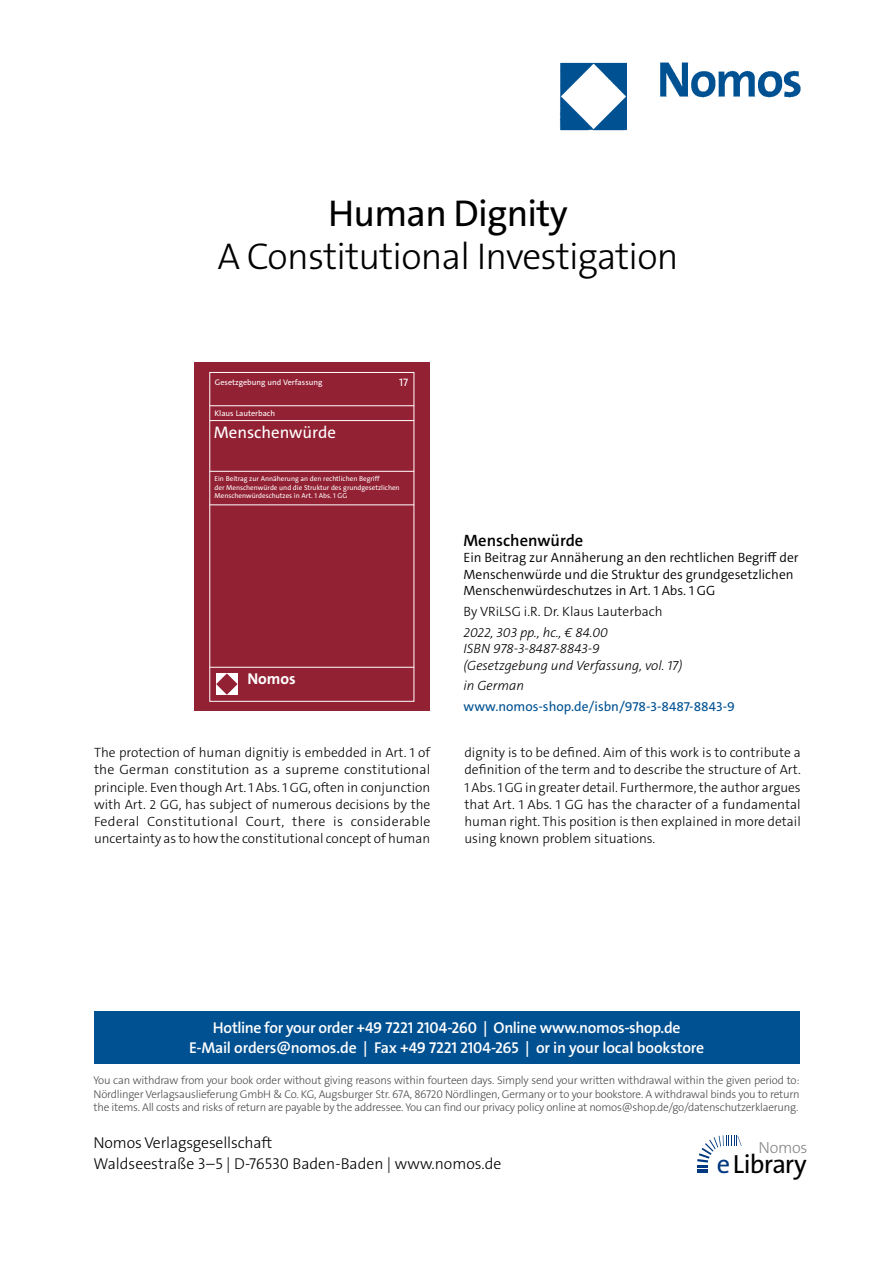
<style>
.page{position:relative;width:893px;height:1263px;background:#fff}
.page>*{position:absolute;margin:0;border:0;box-sizing:border-box;transform-origin:0 0}
.t1{font:300 37.5px "The Sans Os F";letter-spacing:-.02em;color:#000}
.t2{font:37.5px "The Sans Os F";letter-spacing:-.02em;color:#000}
.t3{font:26.4px "The Sans Os F";letter-spacing:-.03em;color:#000}
.t4{font:16.8px "The Sans C5";color:#fff}
.t5{font:600 16.5px "The Sans C5";color:#000}
.t6{font:300 16.2px "The Sans Os F";letter-spacing:-.02em;color:#87888a}
.t7{font:600 15.75px/21px "The Sans Os F";letter-spacing:-.02em;color:#fff;text-align:center}
.t8{font:300 15.75px/21px "The Sans Os F";color:#000}
.t9{font:700 15.75px "The Sans C5";color:#fff}
.t10{font:300 13.5px/17.2px "The Sans C5";color:#000;text-align:justify}
.t11{font:300 13.5px/16.5px "The Sans C5";color:#000}
.t12{font:italic 300 13.5px/16.5px "The Sans C5";color:#000}
.t13{font:13.5px "The Sans C5";color:#005192}
.t14{font:300 11.25px/13.5px "The Sans Os F";letter-spacing:-.02em;color:#4b4b4d;text-align:justify}
.t15{font:10.8px "The Sans C5";color:#fff}
.t16{font:8.1px "The Sans C5";color:#fff}
.t17{font:7.05px/8.4px "The Sans C5";color:#fff}
.s1{color:#003882}
</style>
<div class="page">
<div style="left:94px;top:1011px;width:705px;height:52px;background:#005192"></div>
<svg style="left:697px;top:1135px;width:45px;height:38px"></svg>
<img style="left:559px;top:62px;width:242px;height:69px">
<div style="left:194px;top:362px;width:236px;height:349px;background:#932134"></div>
<hr style="left:210px;top:405px;width:204px;height:1px;background:#fff">
<hr style="left:210px;top:420px;width:204px;height:1px;background:#fff">
<hr style="left:210px;top:471px;width:204px;height:1px;background:#fff">
<hr style="left:210px;top:505px;width:204px;height:1px;background:#fff">
<hr style="left:210px;top:667px;width:204px;height:1px;background:#fff">
<svg style="left:216px;top:673px;width:22px;height:22px"></svg>
<h1 class="t2" style="left:328px;top:199px;width:241px">Human Dignity</h1>
<h1 class="t1" style="left:217px;top:233px;width:463px">A Constitutional Investigation</h1>
<p class="t16" style="left:215px;top:377px;width:109px">Gesetzgebung und Verfassung</p>
<p class="t16" style="left:214px;top:408px;width:62px">Klaus Lauterbach</p>
<p class="t4" style="left:214px;top:421px;width:124px">Menschenwürde</p>
<p class="t15" style="left:399px;top:375px;width:10px">17</p>
<p class="t17" style="left:214px;top:475px;width:187px">Ein Beitrag zur Annäherung an den rechtlichen Begriff<br>der Menschenwürde und die Struktur des grundgesetzlichen<br>Menschenwürdeschutzes in Art. 1 Abs. 1 GG</p>
<p class="t9" style="left:247px;top:669px;width:50px">Nomos</p>
<p class="t5" style="left:463px;top:529px;width:121px">Menschenwürde</p>
<p class="t11" style="left:463px;top:549px;width:337px">Ein Beitrag zur Annäherung an den rechtlichen Begriff der<br>Menschenwürde und die Struktur des grundgesetzlichen<br>Menschenwürdeschutzes in Art. 1 Abs. 1 GG</p>
<p class="t10" style="left:463px;top:603px;width:201px">By VRiLSG i.R. Dr. Klaus Lauterbach</p>
<p class="t12" style="left:463px;top:624px;width:220px">2022, 303 pp., hc., € 84.00<br>ISBN 978-3-8487-8843-9 (Gesetzgebung und Verfassung, vol. 17)</p>
<p class="t12" style="left:463px;top:678px;width:62px">in German</p>
<p class="t13" style="left:463px;top:698px;width:273px">www.nomos-shop.de/isbn/978-3-8487-8843-9</p>
<p class="t10" style="left:94px;top:744px;width:338px">The protection of human dignitiy is embedded in Art. 1 of the German constitution as a supreme constitutional principle. Even though Art. 1 Abs. 1 GG, often in conjunction with Art. 2 GG, has subject of numerous decisions by the Federal Constitutional Court, there is considerable uncertainty as to how the constitutional concept of human</p>
<p class="t10" style="left:464px;top:744px;width:338px">dignity is to be defined. Aim of this work is to contribute a definition of the term and to describe the structure of Art.<br>1 Abs. 1 GG in greater detail. Furthermore, the author argues that Art. 1 Abs. 1 GG has the character of a fundamental human right. This position is then explained in more detail using known problem situations.</p>
<p class="t7" style="left:189px;top:1017px;width:517px">Hotline for your order +49 7221 2104-260 | Online www.nomos-shop.de<br>E-Mail orders@nomos.de | Fax +49 7221 2104-265 | or in your local bookstore</p>
<p class="t14" style="left:94px;top:1074px;width:708px">You can withdraw from your book order without giving reasons within fourteen days. Simply send your written withdrawal within the given period to:<br>Nördlinger Verlagsauslieferung GmbH &amp; Co. KG, Augsburger Str. 67A, 86720 Nördlingen, Germany or to your bookstore. A withdrawal binds you to return the items. All costs and risks of return are payable by the addressee. You can find our privacy policy online at nomos@shop.de/go/datenschutzerklaerung.</p>
<p class="t8" style="left:94px;top:1133px;width:409px">Nomos Verlagsgesellschaft<br>Waldseestraße 3–5 | D-76530 Baden-Baden | www.nomos.de</p>
<p class="t6" style="left:758px;top:1137px;width:51px">Nomos</p>
<h2 class="t3" style="left:717px;top:1153px;width:91px"><span class="s1">e</span>Library</h2>
</div>
